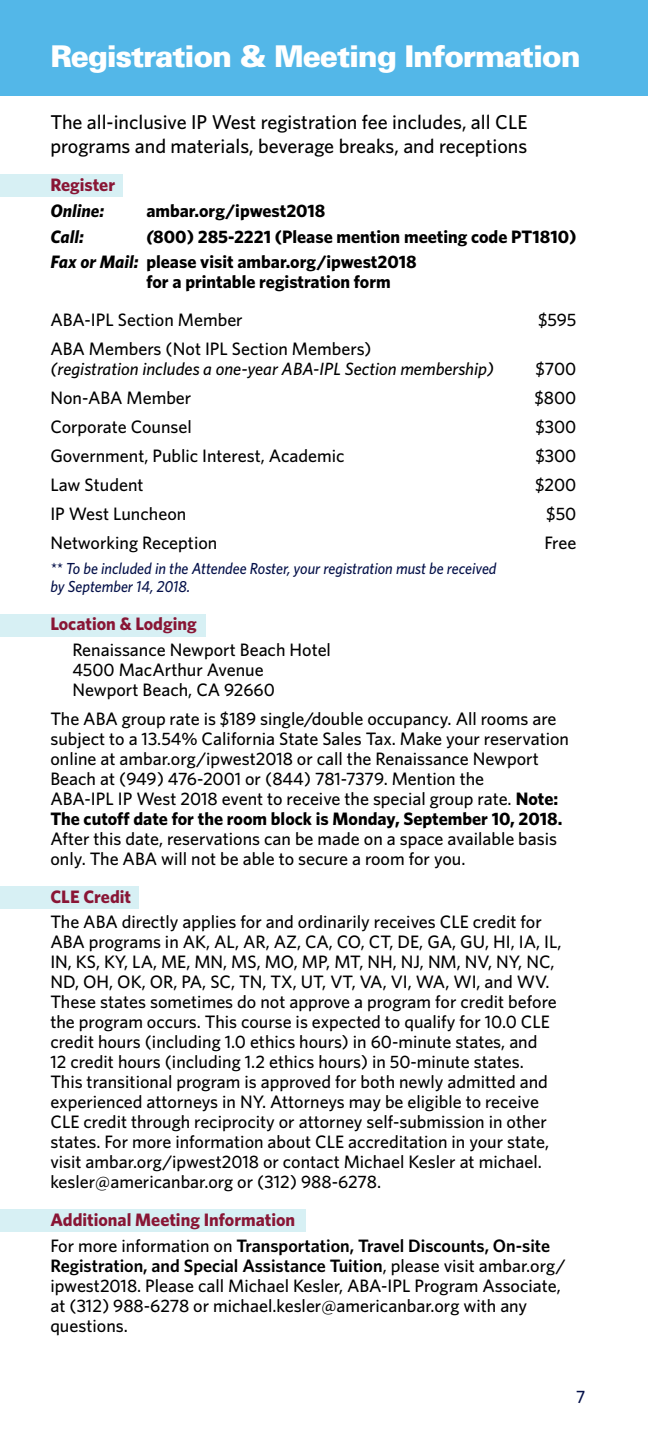
<style>
.page{position:relative;width:648px;height:1440px;background:#fff}
.page>*{position:absolute;margin:0;border:0;box-sizing:border-box;transform-origin:0 0}
.t1{font:900 30px "Univers";letter-spacing:-.04em;color:#fff}
.t2{font:500 20px/24px "Whitney";color:#000}
.t3{font:500 18px/20px "Whitney";color:#000}
.t4{font:700 18px/25.8px "Whitney";color:#000}
.t5{font:600 18px/25.8px "Whitney";color:#000}
.t6{font:700 18px "Whitney";color:#891635}
.t7{font:italic 700 18px "Whitney";color:#000}
.t8{font:500 18px "Whitney";color:#041049}
.t9{font:italic 500 17.8px "Whitney";color:#000}
.t10{font:italic 500 16px/17.6px "Whitney";color:#041049;scale:.95 1}
.s1{font-style:italic}
.s2{font-weight:700}
.s3{font-weight:700;color:#891635}
.s4{font-weight:500}
.s5{font-weight:600}
</style>
<div class="page">
<div style="left:0;top:0;width:648px;height:96px;background:#53b7e8"></div>
<div style="left:0;top:175px;width:122px;height:22px;background:#d7f0f4"></div>
<div style="left:0;top:614px;width:205px;height:22px;background:#d7f0f4"></div>
<div style="left:0;top:886px;width:138px;height:22px;background:#d7f0f4"></div>
<div style="left:0;top:1210px;width:305px;height:22px;background:#d7f0f4"></div>
<hr style="left:0;top:1115px;width:1px;height:55px;background:#53b7e8">
<h1 class="t1" style="left:50px;top:38px;width:532px">Registration &amp; Meeting Information</h1>
<p class="t2" style="left:50px;top:110px;width:479px">The all-inclusive IP West registration fee includes, all CLE programs and materials, beverage breaks, and receptions</p>
<p class="t6" style="left:50px;top:174px;width:66px">Register</p>
<p class="t7" style="left:50px;top:200px;width:55px">Online:</p>
<p class="t4" style="left:146px;top:197px;width:181px">ambar.org/ipwest2018</p>
<p class="t7" style="left:50px;top:226px;width:35px">Call:</p>
<p class="t4" style="left:50px;top:223px;width:528px;text-indent:96px"><span class="s1">(</span>800) 285-2221 (Please mention meeting code PT1810)<br><span class="s1">Fax or Mail:</span> please visit ambar.org/ipwest2018</p>
<p class="t4" style="left:146px;top:269px;width:246px">for a printable registration form</p>
<p class="t3" style="left:50px;top:310px;width:194px">ABA-IPL Section Member</p>
<p class="t3" style="left:538px;top:310px;width:40px">$595</p>
<p class="t3" style="left:50px;top:339px;width:323px">ABA Members (Not IPL Section Members)</p>
<p class="t9" style="left:50px;top:359px;width:445px">(registration includes a one-year ABA-IPL Section membership)</p>
<p class="t3" style="left:535px;top:359px;width:42px">$700</p>
<p class="t3" style="left:50px;top:388px;width:143px">Non-ABA Member</p>
<p class="t3" style="left:534px;top:388px;width:43px">$800</p>
<p class="t3" style="left:50px;top:417px;width:143px">Corporate Counsel</p>
<p class="t3" style="left:535px;top:417px;width:43px">$300</p>
<p class="t3" style="left:50px;top:446px;width:296px">Government, Public Interest, Academic</p>
<p class="t3" style="left:535px;top:446px;width:43px">$300</p>
<p class="t3" style="left:50px;top:475px;width:95px">Law Student</p>
<p class="t3" style="left:535px;top:475px;width:43px">$200</p>
<p class="t3" style="left:50px;top:504px;width:137px">IP West Luncheon</p>
<p class="t3" style="left:546px;top:504px;width:32px">$50</p>
<p class="t3" style="left:50px;top:533px;width:168px">Networking Reception</p>
<p class="t3" style="left:544px;top:533px;width:33px">Free</p>
<p class="t10" style="left:50px;top:560px;width:471px">** To be included in the Attendee Roster, your registration must be received by September 14, 2018.</p>
<p class="t6" style="left:50px;top:613px;width:148px">Location &amp; Lodging</p>
<p class="t3" style="left:72px;top:639px;width:260px">Renaissance Newport Beach Hotel<br>4500 MacArthur Avenue<br>Newport Beach, CA 92660</p>
<p class="t3" style="left:50px;top:708px;width:520px">The ABA group rate is $189 single/double occupancy. All rooms are subject to a 13.54% California State Sales Tax. Make your reservation online at ambar.org/ipwest2018 or call the Renaissance Newport Beach at (949) 476-2001 or (844) 781-7379. Mention the<br>ABA-IPL IP West 2018 event to receive the special group rate. <span class="s2">Note:<br>The cutoff date for the room block is Monday, September 10, 2018.</span></p>
<p class="t3" style="left:50px;top:828px;width:508px">After this date, reservations can be made on a space available basis only. The ABA will not be able to secure a room for you.</p>
<p class="t6" style="left:50px;top:886px;width:82px">CLE Credit</p>
<p class="t3" style="left:50px;top:912px;width:513px">The ABA directly applies for and ordinarily receives CLE credit for ABA programs in AK, AL, AR, AZ, CA, CO, CT, DE, GA, GU, HI, IA, IL, IN, KS, KY, LA, ME, MN, MS, MO, MP, MT, NH, NJ, NM, NV, NY, NC, ND, OH, OK, OR, PA, SC, TN, TX, UT, VT, VA, VI, WA, WI, and WV.<br>These states sometimes do not approve a program for credit before the program occurs. This course is expected to qualify for 10.0 CLE credit hours (including 1.0 ethics hours) in 60-minute states, and<br>12 credit hours (including 1.2 ethics hours) in 50-minute states.<br>This transitional program is approved for both newly admitted and experienced attorneys in NY. Attorneys may be eligible to receive CLE credit through reciprocity or attorney self-submission in other states. For more information about CLE accreditation in your state, visit ambar.org/ipwest2018 or contact Michael Kesler at michael. kesler@americanbar.org or (312) 988-6278.</p>
<p class="t5" style="left:50px;top:1207px;width:501px"><span class="s3">Additional Meeting Information<br></span><span class="s4">For more information on</span> Transportation, Travel Discounts, On-site</p>
<p class="t3" style="left:50px;top:1255px;width:517px"><span class="s5">Registration, and Special Assistance Tuition</span>, please visit ambar.org/ ipwest2018. Please call Michael Kesler, ABA-IPL Program Associate, at (312) 988-6278 or michael.kesler@americanbar.org with any questions.</p>
<p class="t8" style="left:576px;top:1386px;width:11px">7</p>
</div>
